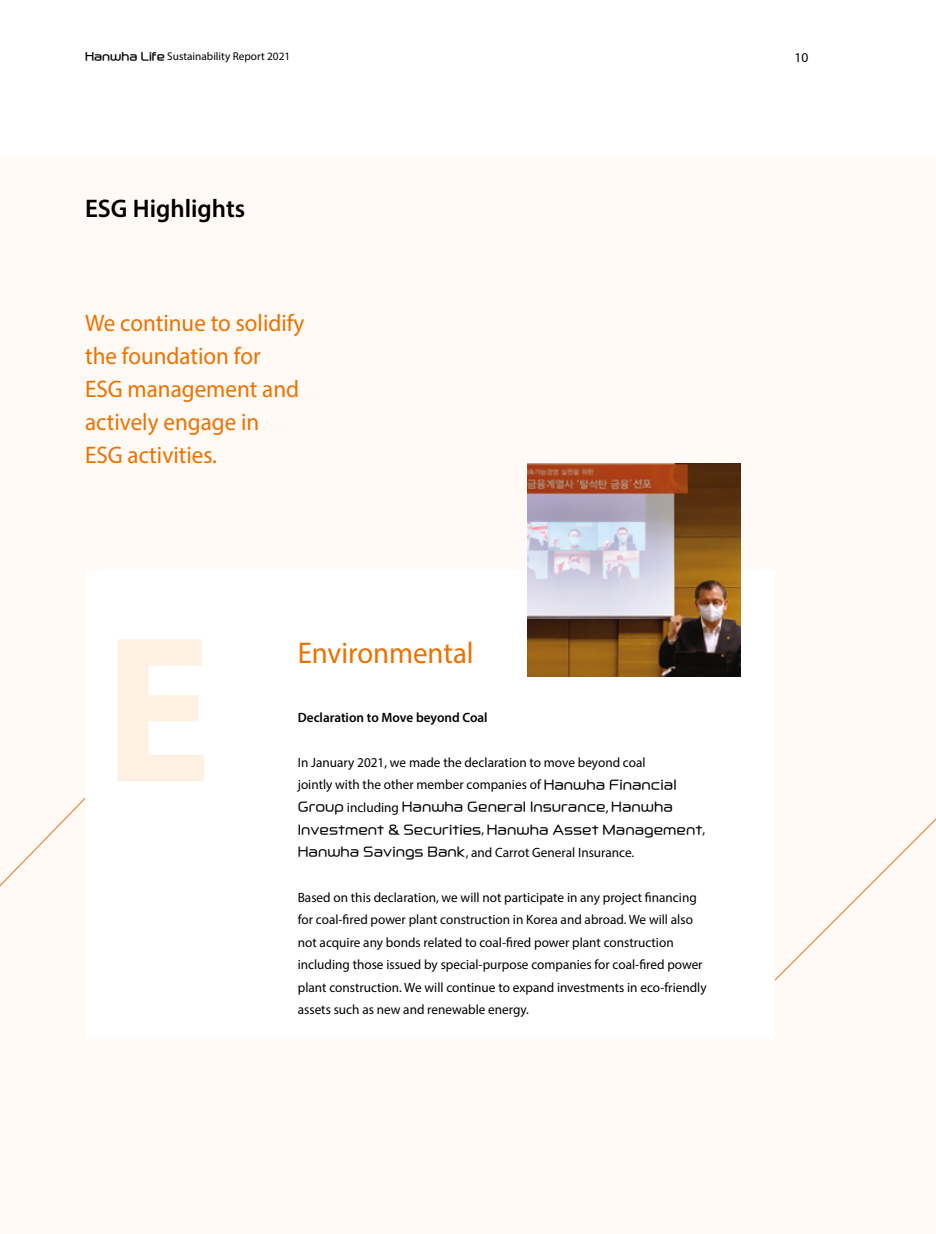
<style>
.page{position:relative;width:936px;height:1234px;background:#fff}
.page>*{position:absolute;margin:0;border:0;box-sizing:border-box;transform-origin:0 0}
.t1{font:700 210px "Myriad Pro";color:#fef0e3;scale:.96 1}
.t2{font:30px "Myriad Pro";color:#ed7100;scale:.96 1}
.t3{font:600 25.5px "Myriad Pro";color:#000}
.t4{font:24px/33px "Myriad Pro";color:#ed7100;scale:.96 1}
.t5{font:13.5px/22.5px "Myriad Pro";color:#000}
.t6{font:13.5px/22.5px "Hanwha L OTF";color:#000}
.t7{font:600 13.5px "Myriad Pro";color:#000}
.t8{font:11.25px "Myriad Pro";color:#000}
.s1{font-family:"Hanwha R OTF"}
.s2{font-family:"Hanwha L OTF"}
.s3{font-family:"Myriad Pro"}
</style>
<div class="page">
<div style="left:0;top:157px;width:935px;height:1076px;background:#fffaf5"></div>
<svg style="left:775px;top:819px;width:160px;height:162px"></svg>
<svg style="left:0;top:797px;width:85px;height:90px"></svg>
<div style="left:85px;top:570px;width:689px;height:467px;background:#fff"></div>
<svg style="left:527px;top:463px;width:213px;height:213px;background:#9b7e6b"></svg>
<p class="t8" style="left:85px;top:50px;width:207px"><span class="s1">Hanwha Life</span> Sustainability Report 2021</p>
<p class="t5" style="left:794px;top:46px;width:15px">10</p>
<h3 class="t3" style="left:85px;top:192px;width:162px">ESG Highlights</h3>
<h3 class="t4" style="left:85px;top:306px;width:230px">We continue to solidify the foundation for<br>ESG management and actively engage in<br>ESG activities.</h3>
<h1 class="t1" style="left:104px;top:573px;width:114px">E</h1>
<h2 class="t2" style="left:298px;top:634px;width:185px">Environmental</h2>
<p class="t7" style="left:298px;top:708px;width:191px">Declaration to Move beyond Coal</p>
<p class="t5" style="left:298px;top:750px;width:380px">In January 2021, we made the declaration to move beyond coal jointly with the other member companies of <span class="s2">Hanwha Financial</span></p>
<p class="t6" style="left:298px;top:795px;width:409px">Group <span class="s3">including</span> Hanwha General Insurance<span class="s3">,</span> Hanwha<br>Investment &amp; Securities<span class="s3">,</span> Hanwha Asset Management<span class="s3">,</span></p>
<p class="t5" style="left:298px;top:840px;width:338px"><span class="s2">Hanwha Savings Bank</span>, and Carrot General Insurance.</p>
<p class="t5" style="left:298px;top:885px;width:410px">Based on this declaration, we will not participate in any project financing for coal-fired power plant construction in Korea and abroad. We will also not acquire any bonds related to coal-fired power plant construction including those issued by special-purpose companies for coal-fired power plant construction. We will continue to expand investments in eco-friendly assets such as new and renewable energy.</p>
</div>
